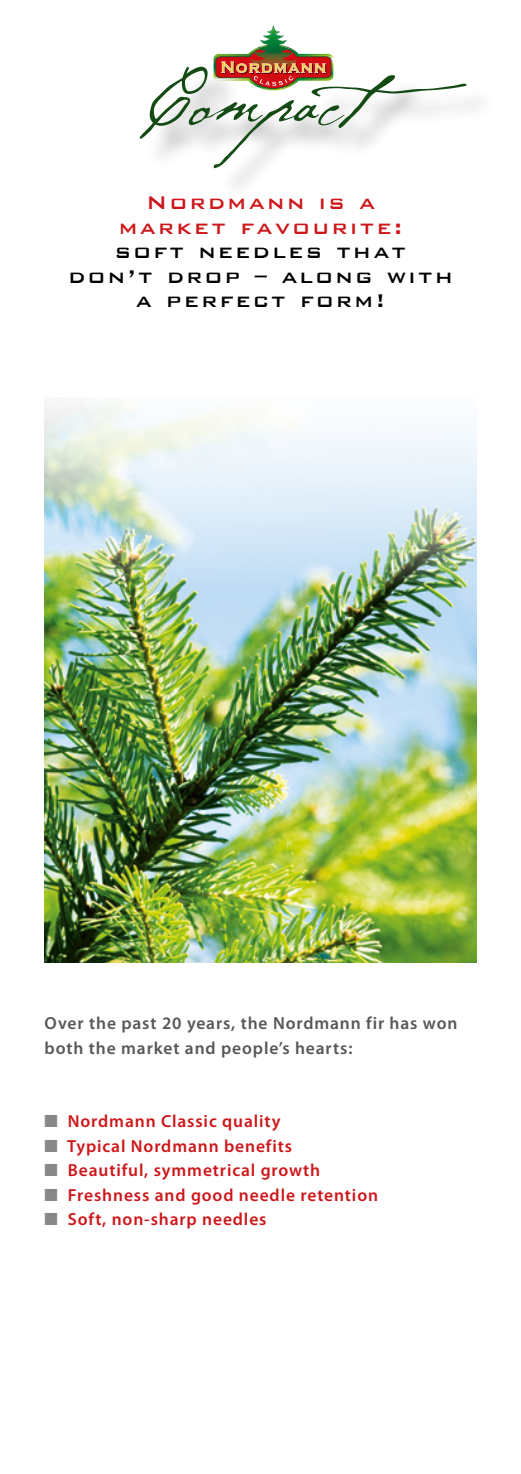
<style>
.page{position:relative;width:521px;height:1474px;background:#fff}
.page>*{position:absolute;margin:0;border:0;box-sizing:border-box;transform-origin:0 0}
.t1{font:78.4px "Cezanne";color:#144b14;scale:.94 1}
.t2{font:500 24.5px/24.5px "Bank Gothic";letter-spacing:.1em;color:#000;text-align:center}
.t3{font:500 24.5px/24.5px "Bank Gothic";letter-spacing:.1em;color:#cd171a;text-align:center}
.t4{font:600 17.5px "Myriad Pro";letter-spacing:.05em;color:#cd171a}
.t5{font:600 17.5px/24.5px "Myriad Pro";letter-spacing:.05em;color:#575756}
.s1{color:#878787}
</style>
<div class="page">
<img style="left:214px;top:25px;width:119px;height:46px">
<div style="left:145px;top:71px;width:353px;height:129px;background:#000;opacity:.4"></div>
<img style="left:45px;top:405px;width:431px;height:557px">
<h1 class="t1" style="left:147px;top:47px;width:375px">Compact</h1>
<h2 class="t3" style="left:119px;top:188px;width:285px">Nordmann is a market favourite:</h2>
<h2 class="t2" style="left:68px;top:237px;width:386px">soft needles that<br>don’t drop – along with a perfect form!</h2>
<p class="t5" style="left:45px;top:1010px;width:414px">Over the past 20 years, the Nordmann fir has won both the market and people’s hearts:</p>
<p class="t4" style="left:45px;top:1110px;width:237px"><span class="s1">■</span> Nordmann Classic quality</p>
<p class="t4" style="left:45px;top:1134px;width:249px"><span class="s1">■</span> Typical Nordmann benefits</p>
<p class="t4" style="left:45px;top:1159px;width:277px"><span class="s1">■</span> Beautiful, symmetrical growth</p>
<p class="t4" style="left:45px;top:1183px;width:335px"><span class="s1">■</span> Freshness and good needle retention</p>
<p class="t4" style="left:45px;top:1208px;width:223px"><span class="s1">■</span> Soft, non-sharp needles</p>
</div>
